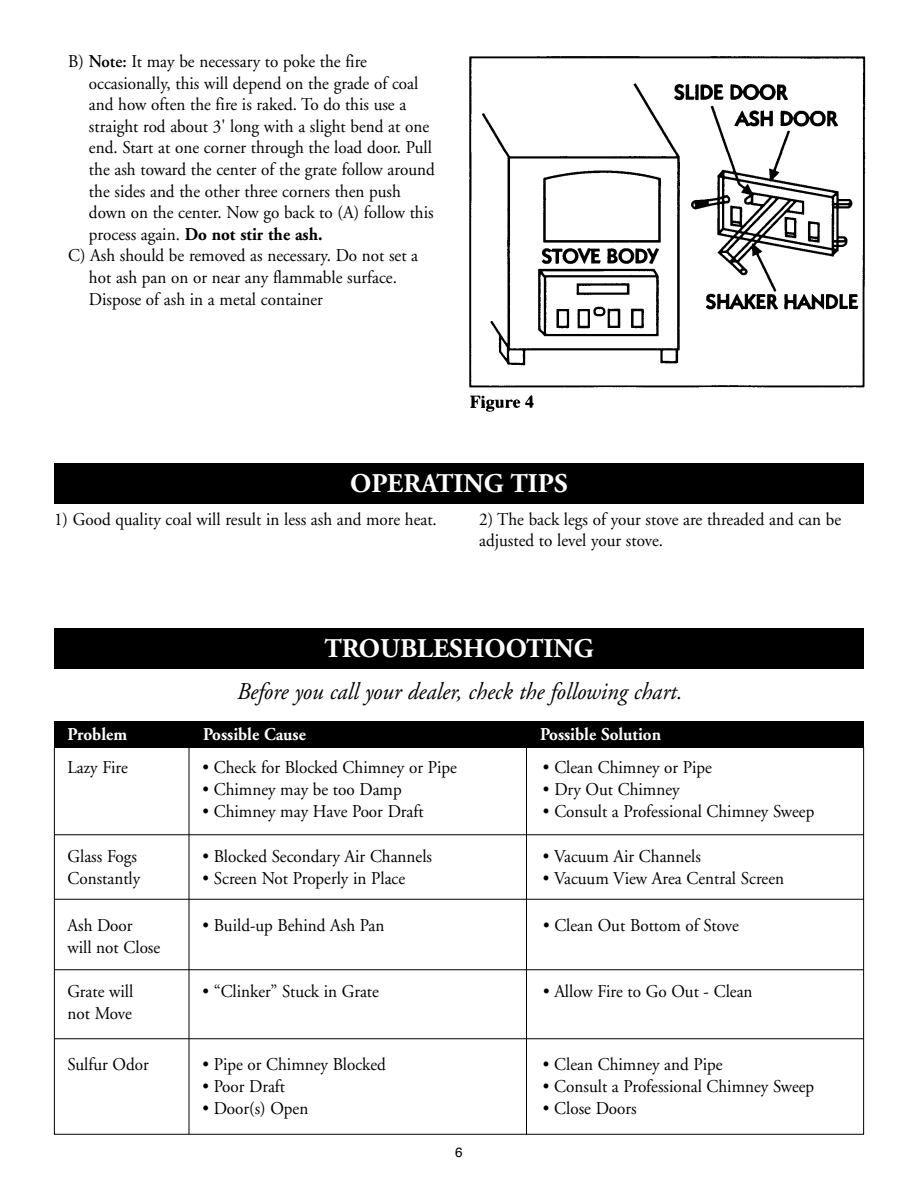
<style>
.page{position:relative;width:918px;height:1188px;background:#fff}
.page>*{position:absolute;margin:0;border:0;box-sizing:border-box;transform-origin:0 0}
.t1{font:700 27px "Adobe Garamond";color:#fff}
.t2{font:italic 24px "Adobe Garamond";color:#000;scale:.95 1}
.t3{font:18px/21.6px "Adobe Garamond";color:#000;scale:.95 1}
.t4{font:700 18px "Adobe Garamond";color:#fff;scale:.95 1}
.t5{font:700 18px "Adobe Garamond";color:#000;scale:.95 1}
.t6{font:13.5px "Helvetica";color:#000}
.s1{font-weight:600}
.s2{font-weight:400}
</style>
<div class="page">
<div style="left:54px;top:464px;width:810px;height:40px;background:#000"></div>
<div style="left:54px;top:721px;width:810px;height:27px;background:#000"></div>
<div style="left:54px;top:628px;width:810px;height:41px;background:#000"></div>
<hr style="left:189px;top:744px;width:1px;height:390px;background:#000">
<hr style="left:526px;top:739px;width:1px;height:395px;background:#000">
<hr style="left:54px;top:834px;width:810px;height:1px;background:#000">
<hr style="left:54px;top:899px;width:810px;height:1px;background:#000">
<hr style="left:54px;top:969px;width:810px;height:1px;background:#000">
<hr style="left:54px;top:1038px;width:810px;height:1px;background:#000">
<img style="left:469px;top:56px;width:397px;height:356px">
<p class="t3" style="left:68px;top:52px;width:316px">B) <span class="s1">Note:</span> It may be necessary to poke the fire</p>
<p class="t3" style="left:89px;top:74px;width:348px">occasionally, this will depend on the grade of coal</p>
<p class="t3" style="left:89px;top:95px;width:336px">and how often the fire is raked. To do this use a</p>
<p class="t3" style="left:89px;top:117px;width:360px">straight rod about 3' long with a slight bend at one</p>
<p class="t3" style="left:89px;top:139px;width:363px">end. Start at one corner through the load door. Pull</p>
<p class="t3" style="left:89px;top:160px;width:365px">the ash toward the center of the grate follow around</p>
<p class="t3" style="left:89px;top:182px;width:330px">the sides and the other three corners then push</p>
<p class="t3" style="left:89px;top:203px;width:364px">down on the center. Now go back to (A) follow this</p>
<p class="t5" style="left:89px;top:227px;width:247px"><span class="s2">process again.</span> Do not stir the ash.</p>
<p class="t3" style="left:68px;top:247px;width:370px">C) Ash should be removed as necessary. Do not set a</p>
<p class="t3" style="left:89px;top:268px;width:326px">hot ash pan on or near any flammable surface.</p>
<p class="t3" style="left:89px;top:290px;width:248px">Dispose of ash in a metal container</p>
<h1 class="t1" style="left:350px;top:472px;width:219px">OPERATING TIPS</h1>
<p class="t3" style="left:54px;top:510px;width:405px">1) Good quality coal will result in less ash and more heat.</p>
<p class="t3" style="left:479px;top:510px;width:383px">2) The back legs of your stove are threaded and can be adjusted to level your stove.</p>
<h1 class="t1" style="left:324px;top:637px;width:271px">TROUBLESHOOTING</h1>
<h2 class="t2" style="left:237px;top:682px;width:470px">Before you call your dealer, check the following chart.</h2>
<p class="t4" style="left:68px;top:727px;width:64px">Problem</p>
<p class="t4" style="left:203px;top:727px;width:110px">Possible Cause</p>
<p class="t4" style="left:540px;top:727px;width:129px">Possible Solution</p>
<p class="t3" style="left:68px;top:759px;width:65px">Lazy Fire</p>
<p class="t3" style="left:202px;top:759px;width:269px">• Check for Blocked Chimney or Pipe</p>
<p class="t3" style="left:202px;top:780px;width:211px">• Chimney may be too Damp</p>
<p class="t3" style="left:202px;top:802px;width:234px">• Chimney may Have Poor Draft</p>
<p class="t3" style="left:543px;top:759px;width:179px">• Clean Chimney or Pipe</p>
<p class="t3" style="left:543px;top:780px;width:145px">• Dry Out Chimney</p>
<p class="t3" style="left:543px;top:802px;width:287px">• Consult a Professional Chimney Sweep</p>
<p class="t3" style="left:68px;top:847px;width:78px">Glass Fogs<br>Constantly</p>
<p class="t3" style="left:202px;top:847px;width:243px">• Blocked Secondary Air Channels</p>
<p class="t3" style="left:202px;top:869px;width:215px">• Screen Not Properly in Place</p>
<p class="t3" style="left:543px;top:847px;width:168px">• Vacuum Air Channels</p>
<p class="t3" style="left:543px;top:869px;width:255px">• Vacuum View Area Central Screen</p>
<p class="t3" style="left:68px;top:916px;width:99px">Ash Door will not Close</p>
<p class="t3" style="left:202px;top:916px;width:193px">• Build-up Behind Ash Pan</p>
<p class="t3" style="left:543px;top:916px;width:208px">• Clean Out Bottom of Stove</p>
<p class="t3" style="left:68px;top:982px;width:71px">Grate will not Move</p>
<p class="t3" style="left:202px;top:982px;width:187px">• “Clinker” Stuck in Grate</p>
<p class="t3" style="left:543px;top:982px;width:222px">• Allow Fire to Go Out - Clean</p>
<p class="t3" style="left:68px;top:1056px;width:87px">Sulfur Odor</p>
<p class="t3" style="left:203px;top:1056px;width:195px">• Pipe or Chimney Blocked</p>
<p class="t3" style="left:202px;top:1077px;width:89px">• Poor Draft</p>
<p class="t3" style="left:202px;top:1099px;width:113px">• Door(s) Open</p>
<p class="t3" style="left:543px;top:1056px;width:191px">• Clean Chimney and Pipe</p>
<p class="t3" style="left:543px;top:1077px;width:287px">• Consult a Professional Chimney Sweep</p>
<p class="t3" style="left:543px;top:1099px;width:100px">• Close Doors</p>
<p class="t6" style="left:455px;top:1148px;width:9px">6</p>
</div>
